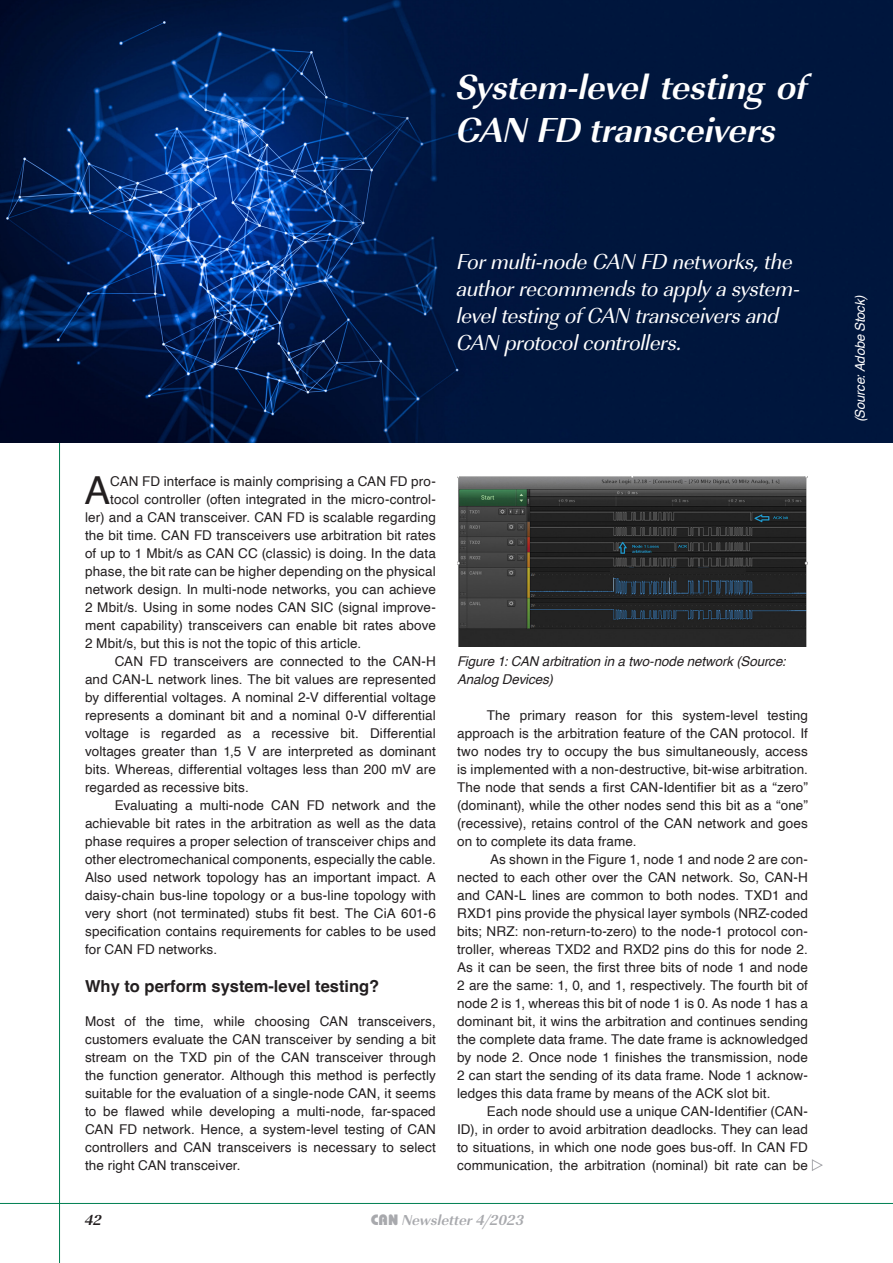
<style>
.page{position:relative;width:893px;height:1263px;background:#fff}
.page>*{position:absolute;margin:0;border:0;box-sizing:border-box;transform-origin:0 0}
.Fließtext_erster_Artikelabsatz{font:38.55px "Helvetica";color:#231f20}
.Großüberschrift__Zentrierte{font:36px/43.2px "URW Imperial T Bold Obli";letter-spacing:-.01em;color:#fff}
.Side_note__Text{font:22.5px/27px "URW Imperial T Regu Obli";letter-spacing:-.015em;color:#fff}
.Zwischenüberschrift{font:700 16.5px "Helvetica";color:#231f20}
.t1{font:15px "URW Imperial T Bold Obli";color:#a8a9ad}
.t2{font:15px "URW Imperial T Bold Obli";color:#231f20}
.Fließtext_mit_Blocksatz__Einzug{font:13.5px/18px "Helvetica";letter-spacing:.01em;color:#231f20;text-align:justify}
.Fließtext_erster_Artikelabsatz-2{font:13.5px "Helvetica";letter-spacing:.01em;color:#231f20}
.Fließtext_mit_Blocksatz__ohne_Einzug{font:13.5px/18px "Helvetica";letter-spacing:.01em;color:#231f20;text-align:justify}
.Bildunterschrift__linksbündig{font:italic 13.5px/18px "Helvetica";letter-spacing:-.005em;color:#231f20}
.Bildunterschrift__linksbündig-2{font:italic 13.5px "Helvetica";color:#fff}
.s1{font-family:"Bauhaus";font-weight:800}
</style>
<div class="page">
<hr style="left:59px;top:43px;width:1px;height:1220px;background:#007f52">
<hr style="left:0;top:1203px;width:893px;height:1px;background:#007f52">
<img style="left:457px;top:476px;width:351px;height:170px">
<svg style="left:812px;top:1159px;width:11px;height:12px"></svg>
<img style="left:0;top:0;width:893px;height:442px">
<p class="Großüberschrift__Zentrierte" style="left:457px;top:66px;width:352px">System-level testing of<br>CAN FD transceivers</p>
<p class="Side_note__Text" style="left:457px;top:248px;width:345px">For multi-node CAN FD networks, the author recommends to apply a system&shy;level testing of CAN transceivers and CAN protocol controllers.</p>
<p class="Fließtext_erster_Artikelabsatz" style="left:84px;top:461px;width:27px">A</p>
<p class="Fließtext_erster_Artikelabsatz-2" style="left:110px;top:471px;width:327px">CAN FD interface is mainly comprising a CAN FD pro-</p>
<p class="Fließtext_erster_Artikelabsatz-2" style="left:110px;top:489px;width:327px">tocol controller (often integrated in the micro-control-</p>
<p class="Fließtext_erster_Artikelabsatz-2" style="left:85px;top:507px;width:352px">ler) and a CAN transceiver. CAN FD is scalable regarding</p>
<p class="Fließtext_erster_Artikelabsatz-2" style="left:85px;top:525px;width:352px">the bit time. CAN FD transceivers use arbitration bit rates</p>
<p class="Fließtext_erster_Artikelabsatz-2" style="left:85px;top:543px;width:352px">of up to 1 Mbit/s as CAN CC (classic) is doing. In the data</p>
<p class="Fließtext_erster_Artikelabsatz-2" style="left:85px;top:561px;width:352px">phase, the bit rate can be higher depending on the physical</p>
<p class="Fließtext_erster_Artikelabsatz-2" style="left:85px;top:579px;width:352px">network design. In multi-node networks, you can achieve</p>
<p class="Fließtext_erster_Artikelabsatz-2" style="left:85px;top:597px;width:352px">2 Mbit/s. Using in some nodes CAN SIC (signal improve-</p>
<p class="Fließtext_erster_Artikelabsatz-2" style="left:85px;top:615px;width:352px">ment capability) transceivers can enable bit rates above</p>
<p class="Fließtext_erster_Artikelabsatz-2" style="left:85px;top:633px;width:278px">2 Mbit/s, but this is not the topic of this article.</p>
<p class="Fließtext_mit_Blocksatz__Einzug" style="left:85px;top:653px;width:352px;text-indent:30px">CAN FD transceivers are connected to the CAN-H and CAN-L network lines. The bit values are represented by differential voltages. A nominal 2-V differential voltage represents a dominant bit and a nominal 0-V differential voltage is regarded as a recessive bit. Differential voltages greater than 1,5 V are interpreted as dominant bits. Whereas, differential voltages less than 200 mV are regarded as recessive bits.</p>
<p class="Fließtext_mit_Blocksatz__Einzug" style="left:85px;top:797px;width:352px;text-indent:30px">Evaluating a multi-node CAN FD network and the achievable bit rates in the arbitration as well as the data phase requires a proper selection of transceiver chips and other electromechanical components, especially the cable.<br>Also used network topology has an important impact. A daisy-chain bus-line topology or a bus-line topology with very short (not terminated) stubs fit best. The CiA 601-6 specification contains requirements for cables to be used for CAN FD networks.</p>
<p class="Zwischenüberschrift" style="left:85px;top:976px;width:296px">Why to perform system-level testing?</p>
<p class="Fließtext_mit_Blocksatz__ohne_Einzug" style="left:85px;top:1013px;width:352px">Most of the time, while choosing CAN transceivers, customers evaluate the CAN transceiver by sending a bit stream on the TXD pin of the CAN transceiver through the function generator. Although this method is perfectly suitable for the evaluation of a single-node CAN, it seems to be flawed while developing a multi-node, far-spaced CAN FD network. Hence, a system-level testing of CAN controllers and CAN transceivers is necessary to select the right CAN transceiver.</p>
<p class="Bildunterschrift__linksbündig" style="left:457px;top:653px;width:330px">Figure 1: CAN arbitration in a two-node network (Source:<br>Analog Devices)</p>
<p class="Fließtext_mit_Blocksatz__Einzug" style="left:457px;top:707px;width:352px;text-indent:30px">The primary reason for this system-level testing approach is the arbitration feature of the CAN protocol. If two nodes try to occupy the bus simultaneously, access is implemented with a non-destructive, bit-wise arbitration.<br>The node that sends a first CAN-Identifier bit as a “zero” (dominant), while the other nodes send this bit as a “one” (recessive), retains control of the CAN network and goes on to complete its data frame.</p>
<p class="Fließtext_mit_Blocksatz__Einzug" style="left:457px;top:851px;width:352px;text-indent:33px">As shown in the Figure 1, node 1 and node 2 are con&shy;nected to each other over the CAN network. So, CAN-H and CAN-L lines are common to both nodes. TXD1 and RXD1 pins provide the physical layer symbols (NRZ-coded bits; NRZ: non-return-to-zero) to the node-1 protocol con&shy;troller, whereas TXD2 and RXD2 pins do this for node 2.<br>As it can be seen, the first three bits of node 1 and node 2 are the same: 1, 0, and 1, respectively. The fourth bit of node 2 is 1, whereas this bit of node 1 is 0. As node 1 has a dominant bit, it wins the arbitration and continues sending the complete data frame. The date frame is acknowledged by node 2. Once node 1 finishes the transmission, node 2 can start the sending of its data frame. Node 1 acknow&shy;ledges this data frame by means of the ACK slot bit.</p>
<p class="Fließtext_mit_Blocksatz__Einzug" style="left:457px;top:1103px;width:352px;text-indent:30px">Each node should use a unique CAN-Identifier (CAN-ID), in order to avoid arbitration deadlocks. They can lead to situations, in which one node goes bus-off. In CAN FD communication, the arbitration (nominal) bit rate can be</p>
<p class="t2" style="left:85px;top:1211px;width:18px">42</p>
<p class="t1" style="left:371px;top:1211px;width:155px"><span class="s1">CAN</span> Newsletter 4/2023</p>
<p class="Bildunterschrift__linksbündig-2" style="left:849px;top:422px;width:128px;rotate:-90deg">(Source: Adobe Stock)</p>
</div>
